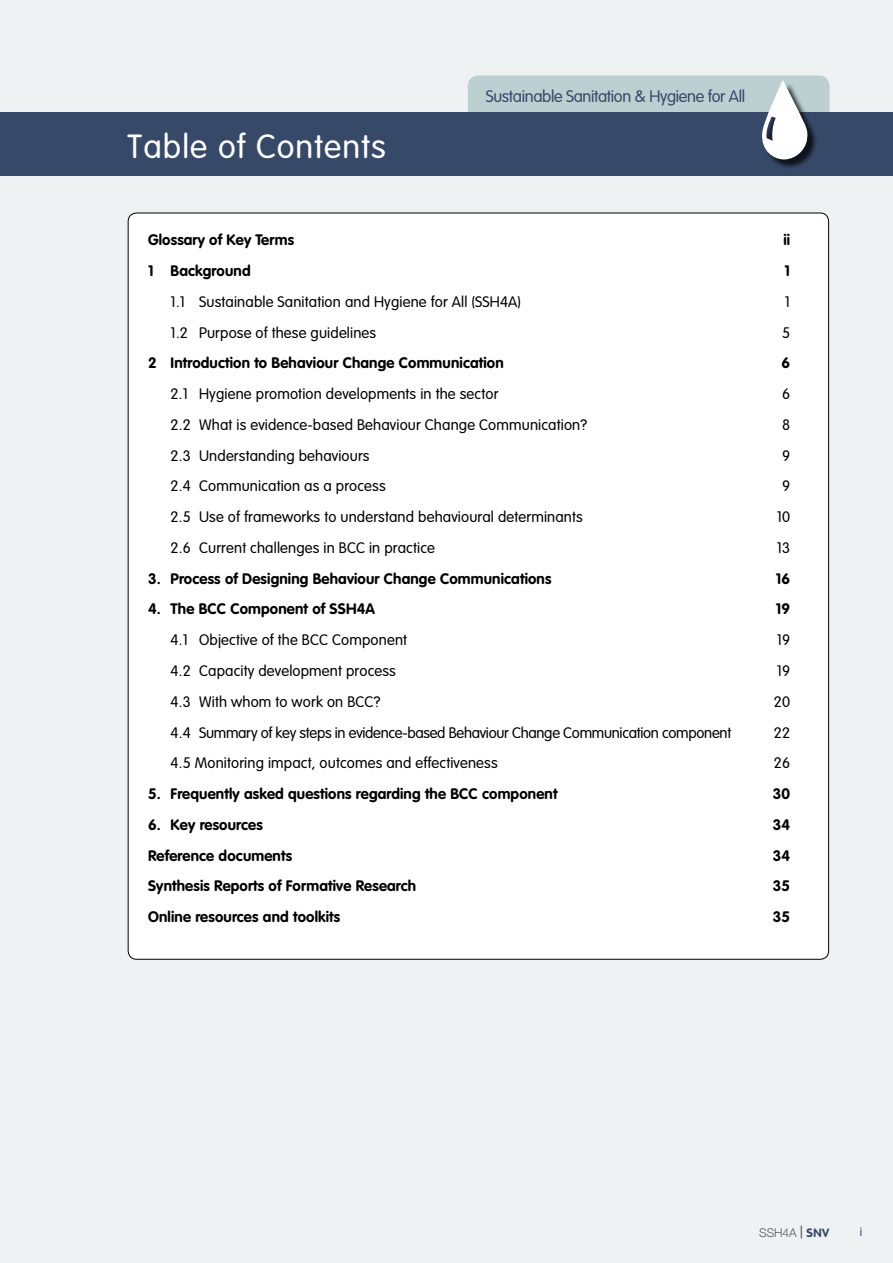
<style>
.page{position:relative;width:893px;height:1263px;background:#eff2f2}
.page>*{position:absolute;margin:0;border:0;box-sizing:border-box;transform-origin:0 0}
.t1{font:300 33px "VAG Rounded VN";letter-spacing:.035em;color:#fff}
.t2{font:300 16.5px "VAG Rounded Std";letter-spacing:-.02em;color:#374968}
.t3{font:300 15px "VAG Rounded Std";letter-spacing:.01em;color:#000}
.t4{font:700 15px "VAG Rounded Std";letter-spacing:.01em;color:#000}
.t5{font:300 15px "VAG Rounded Std";letter-spacing:-.02em;color:#000}
.t6{font:300 12px "Helvetica Neue";letter-spacing:-.005em;color:#58595b}
.t7{font:300 12px "VAG Rounded Std";color:#3a4867}
.s1{font-family:"VAG Rounded Std";color:#3a4867}
.s2{font-family:"VAG Rounded Std";font-weight:700;color:#3a4867}
</style>
<div class="page">
<div style="left:468px;top:75px;width:361px;height:94px;background:#bcd0d1;border-radius:11px"></div>
<div style="left:128px;top:213px;width:701px;height:746px;background:#fff;border-radius:9px"></div>
<div style="left:0;top:112px;width:893px;height:64px;background:#374968"></div>
<div style="left:763px;top:82px;width:55px;height:88px;background:#000;opacity:.75"></div>
<svg style="left:762px;top:80px;width:47px;height:80px"></svg>
<h1 class="t1" style="left:128px;top:120px;width:260px">Table of Contents</h1>
<p class="t2" style="left:486px;top:87px;width:261px">Sustainable Sanitation &amp; Hygiene for All</p>
<p class="t4" style="left:148px;top:231px;width:148px">Glossary of Key Terms</p>
<p class="t4" style="left:783px;top:231px;width:8px">ii</p>
<p class="t4" style="left:148px;top:262px;width:104px">1 Background</p>
<p class="t4" style="left:785px;top:262px;width:7px">1</p>
<p class="t3" style="left:171px;top:293px;width:352px">1.1 Sustainable Sanitation and Hygiene for All (SSH4A)</p>
<p class="t3" style="left:785px;top:293px;width:7px">1</p>
<p class="t3" style="left:171px;top:324px;width:207px">1.2 Purpose of these guidelines</p>
<p class="t3" style="left:782px;top:324px;width:10px">5</p>
<p class="t4" style="left:148px;top:354px;width:357px">2 Introduction to Behaviour Change Communication</p>
<p class="t4" style="left:782px;top:354px;width:10px">6</p>
<p class="t3" style="left:171px;top:385px;width:329px">2.1 Hygiene promotion developments in the sector</p>
<p class="t3" style="left:782px;top:385px;width:10px">6</p>
<p class="t3" style="left:171px;top:416px;width:418px">2.2 What is evidence-based Behaviour Change Communication?</p>
<p class="t3" style="left:782px;top:416px;width:10px">8</p>
<p class="t3" style="left:171px;top:447px;width:200px">2.3 Understanding behaviours</p>
<p class="t3" style="left:782px;top:447px;width:10px">9</p>
<p class="t3" style="left:171px;top:478px;width:217px">2.4 Communication as a process</p>
<p class="t3" style="left:782px;top:478px;width:10px">9</p>
<p class="t3" style="left:171px;top:508px;width:414px">2.5 Use of frameworks to understand behavioural determinants</p>
<p class="t3" style="left:777px;top:508px;width:15px">10</p>
<p class="t3" style="left:171px;top:539px;width:266px">2.6 Current challenges in BCC in practice</p>
<p class="t3" style="left:777px;top:539px;width:15px">13</p>
<p class="t4" style="left:148px;top:570px;width:405px">3. Process of Designing Behaviour Change Communications</p>
<p class="t4" style="left:776px;top:570px;width:16px">16</p>
<p class="t4" style="left:148px;top:600px;width:228px">4. The BCC Component of SSH4A</p>
<p class="t4" style="left:776px;top:600px;width:16px">19</p>
<p class="t3" style="left:171px;top:631px;width:238px">4.1 Objective of the BCC Component</p>
<p class="t3" style="left:777px;top:631px;width:15px">19</p>
<p class="t3" style="left:171px;top:662px;width:227px">4.2 Capacity development process</p>
<p class="t3" style="left:777px;top:662px;width:15px">19</p>
<p class="t3" style="left:171px;top:693px;width:211px">4.3 With whom to work on BCC?</p>
<p class="t3" style="left:774px;top:693px;width:18px">20</p>
<p class="t5" style="left:171px;top:724px;width:562px">4.4 Summary of key steps in evidence-based Behaviour Change Communication component</p>
<p class="t3" style="left:774px;top:724px;width:18px">22</p>
<p class="t3" style="left:171px;top:754px;width:329px">4.5 Monitoring impact, outcomes and effectiveness</p>
<p class="t3" style="left:774px;top:754px;width:18px">26</p>
<p class="t4" style="left:148px;top:785px;width:411px">5. Frequently asked questions regarding the BCC component</p>
<p class="t4" style="left:773px;top:785px;width:19px">30</p>
<p class="t4" style="left:148px;top:816px;width:116px">6. Key resources</p>
<p class="t4" style="left:773px;top:816px;width:19px">34</p>
<p class="t4" style="left:148px;top:846px;width:145px">Reference documents</p>
<p class="t4" style="left:773px;top:846px;width:19px">34</p>
<p class="t4" style="left:148px;top:877px;width:270px">Synthesis Reports of Formative Research</p>
<p class="t4" style="left:773px;top:877px;width:19px">35</p>
<p class="t4" style="left:148px;top:908px;width:194px">Online resources and toolkits</p>
<p class="t4" style="left:773px;top:908px;width:19px">35</p>
<p class="t6" style="left:759px;top:1223px;width:72px">SSH4A <span class="s1">|</span> <span class="s2">SNV</span></p>
<p class="t7" style="left:860px;top:1225px;width:4px">i</p>
</div>
